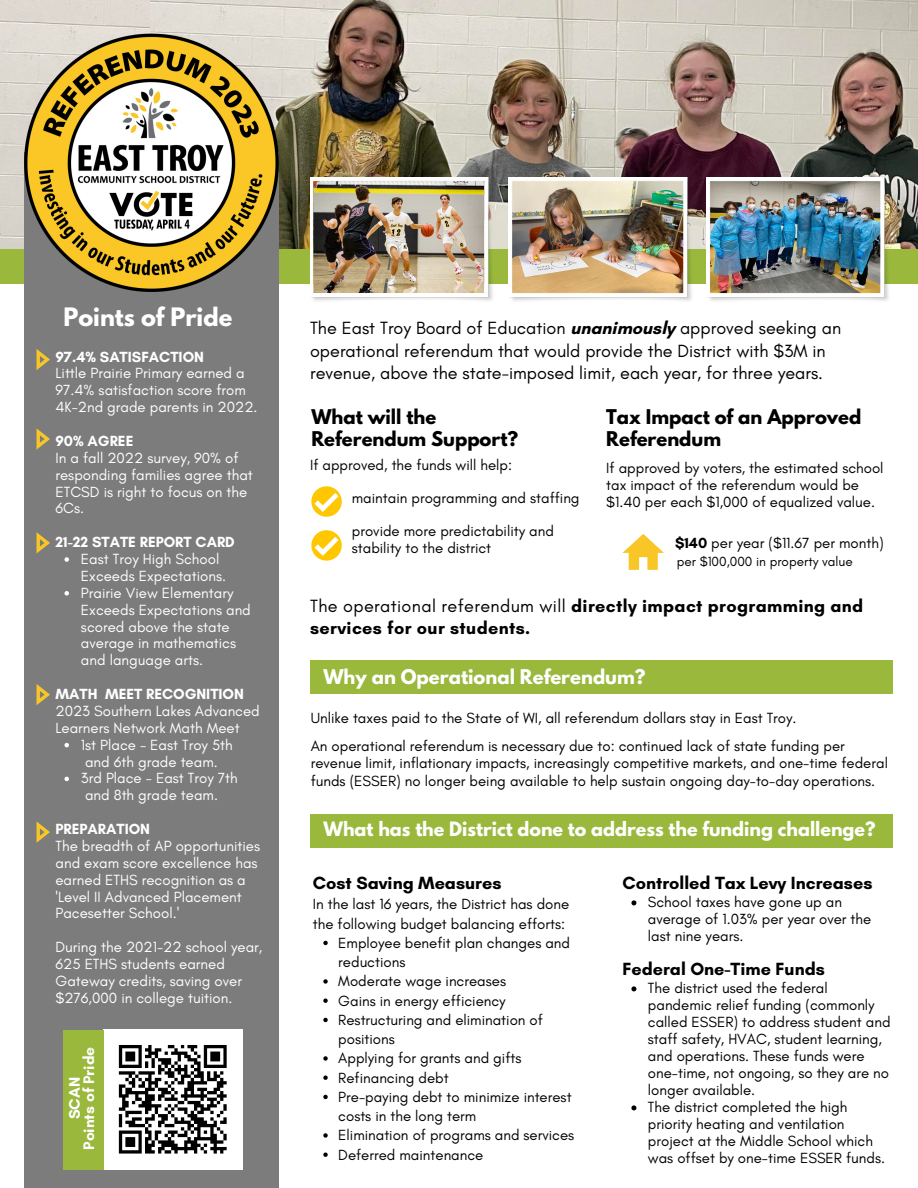
<style>
.page{position:relative;width:918px;height:1188px;background:#fff}
.page>*{position:absolute;margin:0;border:0;box-sizing:border-box;transform-origin:0 0}
.t1{font:700 22.5px "League Spartan";color:#fff}
.t2{font:18px/22.5px "Glacial Indifference";color:#000}
.t3{font:700 18px/21.3px "Glacial Indifference";letter-spacing:.02em;color:#000}
.t4{font:700 18px "Glacial Indifference";color:#000}
.t5{font:700 18px/21.3px "League Spartan";color:#000}
.t6{font:700 18px "League Spartan";color:#fff}
.t7{font:700 17.55px "League Spartan";color:#fff}
.t8{font:700 15.6px/14.4px "Glacial Indifference";color:#fff;text-align:center}
.t9{font:15px/19.2px "Glacial Indifference";color:#000}
.t10{font:15px/16.8px "Glacial Indifference";color:#fff}
.t11{font:700 15px "Glacial Indifference";color:#fff}
.t12{font:13.5px "Glacial Indifference";color:#000}
.s1{font-weight:700}
.s2{font-weight:400}
</style>
<div class="page">
<img style="left:151px;top:0;width:767px;height:249px">
<div style="left:0;top:249px;width:918px;height:35px;background:#99b83c"></div>
<div style="left:24px;top:152px;width:254px;height:1036px;background:#7c7c7d"></div>
<img style="left:24px;top:14px;width:259px;height:277px">
<img style="left:310px;top:178px;width:185px;height:123px">
<img style="left:509px;top:178px;width:185px;height:123px">
<svg style="left:311px;top:486px;width:31px;height:31px"></svg>
<svg style="left:311px;top:530px;width:31px;height:31px"></svg>
<img style="left:707px;top:178px;width:184px;height:123px">
<div style="left:310px;top:661px;width:582px;height:33px;background:#99b83c"></div>
<div style="left:310px;top:815px;width:582px;height:33px;background:#99b83c"></div>
<svg style="left:37px;top:822px;width:13px;height:21px"></svg>
<svg style="left:622px;top:534px;width:42px;height:36px"></svg>
<svg style="left:323px;top:941px;width:5px;height:4px"></svg>
<svg style="left:323px;top:979px;width:5px;height:5px"></svg>
<svg style="left:323px;top:999px;width:5px;height:4px"></svg>
<svg style="left:323px;top:1018px;width:5px;height:4px"></svg>
<svg style="left:323px;top:1056px;width:5px;height:5px"></svg>
<svg style="left:323px;top:1076px;width:5px;height:4px"></svg>
<svg style="left:323px;top:1095px;width:5px;height:4px"></svg>
<svg style="left:323px;top:1133px;width:5px;height:5px"></svg>
<svg style="left:323px;top:1153px;width:5px;height:4px"></svg>
<svg style="left:631px;top:900px;width:5px;height:5px"></svg>
<svg style="left:631px;top:986px;width:5px;height:5px"></svg>
<svg style="left:631px;top:1105px;width:5px;height:5px"></svg>
<svg style="left:64px;top:557px;width:5px;height:5px"></svg>
<svg style="left:64px;top:591px;width:5px;height:5px"></svg>
<svg style="left:64px;top:743px;width:5px;height:4px"></svg>
<svg style="left:64px;top:777px;width:5px;height:4px"></svg>
<img style="left:103px;top:1030px;width:140px;height:139px">
<div style="left:63px;top:1030px;width:40px;height:140px;background:#99b83c"></div>
<svg style="left:37px;top:684px;width:13px;height:21px"></svg>
<svg style="left:37px;top:532px;width:13px;height:21px"></svg>
<svg style="left:37px;top:429px;width:13px;height:20px"></svg>
<svg style="left:37px;top:349px;width:13px;height:21px"></svg>
<h1 class="t1" style="left:63px;top:306px;width:170px">Points of Pride</h1>
<p class="t11" style="left:55px;top:347px;width:150px">97.4% SATISFACTION</p>
<p class="t10" style="left:55px;top:365px;width:204px">Little Prairie Primary earned a<br>97.4% satisfaction score from<br>4K-2nd grade parents in 2022.</p>
<p class="t11" style="left:55px;top:432px;width:79px">90% AGREE</p>
<p class="t10" style="left:55px;top:449px;width:199px">In a fall 2022 survey, 90% of responding families agree that<br>ETCSD is right to focus on the<br>6Cs.</p>
<p class="t11" style="left:55px;top:533px;width:181px">21-22 STATE REPORT CARD</p>
<p class="t10" style="left:81px;top:550px;width:171px">East Troy High School<br>Exceeds Expectations.<br>Prairie View Elementary<br>Exceeds Expectations and scored above the state average in mathematics and language arts.</p>
<p class="t11" style="left:55px;top:685px;width:190px">MATH MEET RECOGNITION</p>
<p class="t10" style="left:55px;top:702px;width:206px">2023 Southern Lakes Advanced<br>Learners Network Math Meet</p>
<p class="t10" style="left:81px;top:736px;width:158px">1st Place - East Troy 5th and 6th grade team.<br>3rd Place - East Troy 7th and 8th grade team.</p>
<p class="t11" style="left:55px;top:820px;width:96px">PREPARATION</p>
<p class="t10" style="left:55px;top:837px;width:206px">The breadth of AP opportunities and exam score excellence has earned ETHS recognition as a 'Level II Advanced Placement<br>Pacesetter School.'</p>
<p class="t10" style="left:55px;top:939px;width:208px">During the 2021-22 school year,<br>625 ETHS students earned<br>Gateway credits, saving over $276,000 in college tuition.</p>
<p class="t8" style="left:67px;top:1150px;width:105px;rotate:-90deg">SCAN<br>Points of Pride</p>
<p class="t2" style="left:310px;top:317px;width:533px">The East Troy Board of Education <span class="s1">unanimously</span> approved seeking an operational referendum that would provide the District with $3M in revenue, above the state-imposed limit, each year, for three years.</p>
<p class="t5" style="left:311px;top:409px;width:209px">What will the<br>Referendum Support?</p>
<p class="t9" style="left:352px;top:448px;width:229px;line-height:32.7px;text-indent:-42px">If approved, the funds will help:<br>maintain programming and staffing</p>
<p class="t9" style="left:352px;top:523px;width:204px;line-height:16.8px">provide more predictability and stability to the district</p>
<p class="t5" style="left:606px;top:409px;width:257px">Tax Impact of an Approved<br>Referendum</p>
<p class="t9" style="left:606px;top:460px;width:279px;line-height:16.8px">If approved by voters, the estimated school tax impact of the referendum would be $1.40 per each $1,000 of equalized value.</p>
<p class="t9" style="left:675px;top:533px;width:210px"><span class="s1">$140</span> per year ($11.67 per month)</p>
<p class="t12" style="left:677px;top:553px;width:177px">per $100,000 in property value</p>
<p class="t3" style="left:310px;top:595px;width:555px"><span class="s2">The operational referendum will</span> directly impact programming and services for our students.</p>
<p class="t6" style="left:323px;top:668px;width:324px">Why an Operational Referendum?</p>
<p class="t9" style="left:311px;top:704px;width:536px;line-height:27.8px">Unlike taxes paid to the State of WI, all referendum dollars stay in East Troy.<br>An operational referendum is necessary due to: continued lack of state funding per</p>
<p class="t9" style="left:311px;top:755px;width:579px;line-height:17.2px">revenue limit, inflationary impacts, increasingly competitive markets, and one-time federal funds (ESSER) no longer being available to help sustain ongoing day-to-day operations.</p>
<p class="t7" style="left:323px;top:821px;width:554px">What has the District done to address the funding challenge?</p>
<p class="t4" style="left:622px;top:872px;width:251px">Controlled Tax Levy Increases</p>
<p class="t4" style="left:313px;top:872px;width:190px">Cost Saving Measures</p>
<p class="t9" style="left:313px;top:894px;width:258px">In the last 16 years, the District has done the following budget balancing efforts:</p>
<p class="t9" style="left:648px;top:894px;width:225px;line-height:17px">School taxes have gone up an average of 1.03% per year over the last nine years.</p>
<p class="t9" style="left:648px;top:980px;width:244px;line-height:17px">The district used the federal pandemic relief funding (commonly called ESSER) to address student and staff safety, HVAC, student learning, and operations. These funds were one-time, not ongoing, so they are no longer available.<br>The district completed the high priority heating and ventilation project at the Middle School which was offset by one-time ESSER funds.</p>
<p class="t9" style="left:338px;top:933px;width:237px">Employee benefit plan changes and reductions<br>Moderate wage increases<br>Gains in energy efficiency<br>Restructuring and elimination of positions<br>Applying for grants and gifts<br>Refinancing debt<br>Pre-paying debt to minimize interest costs in the long term<br>Elimination of programs and services<br>Deferred maintenance</p>
<p class="t4" style="left:622px;top:958px;width:204px">Federal One-Time Funds</p>
</div>
